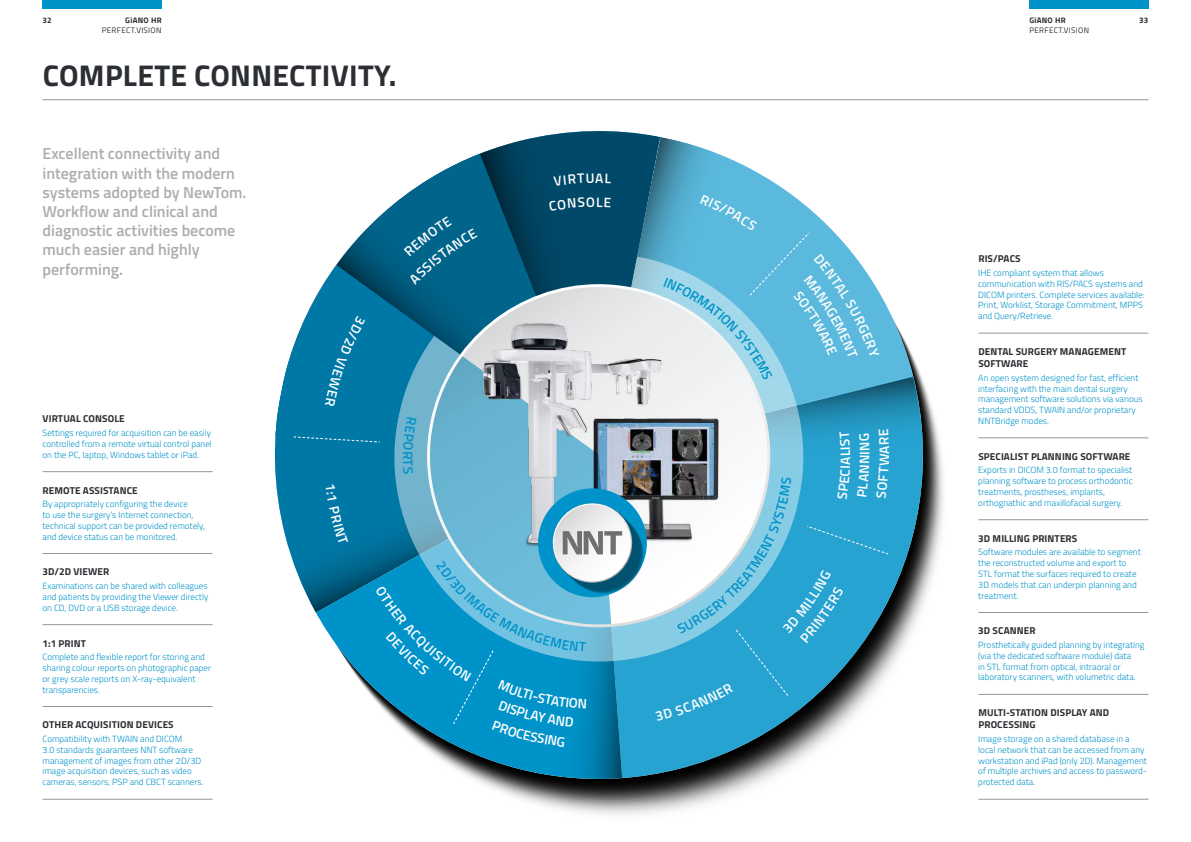
<style>
.page{position:relative;width:1191px;height:842px;background:#fff}
.page>*{position:absolute;margin:0;border:0;box-sizing:border-box;transform-origin:0 0}
.t1{font:700 30px "Titillium";letter-spacing:.01em;color:#2b2e32}
.t2{font:600 16px/19.2px "Titillium";color:#acadad}
.t3{font:600 13.7px "Titillium";color:#fff}
.t4{font:600 13.6px "Titillium";color:#fff}
.t5{font:700 10px/12px "Titillium";letter-spacing:.01em;color:#2b2e32}
.t6{font:300 9px/10.8px "Titillium";color:#0093c9}
.t7{font:8px "Titillium";letter-spacing:.04em;color:#2b2e32}
.t8{font:700 8px "Titillium";letter-spacing:.03em;color:#2b2e32}
</style>
<div class="page">
<div style="left:1029px;top:0;width:119px;height:9px;background:#0093c9"></div>
<div style="left:43px;top:0;width:119px;height:9px;background:#0093c9"></div>
<hr style="left:43px;top:99px;width:1105px;height:1px;background:#969697">
<svg style="left:491px;top:787px;width:260px;height:17px"></svg>
<svg style="left:922px;top:378px;width:21px;height:229px"></svg>
<hr style="left:43px;top:471px;width:170px;height:1px;background:#969697">
<hr style="left:978px;top:333px;width:170px;height:1px;background:#969697">
<hr style="left:43px;top:553px;width:170px;height:1px;background:#969697">
<hr style="left:978px;top:438px;width:170px;height:1px;background:#969697">
<hr style="left:43px;top:624px;width:170px;height:1px;background:#969697">
<hr style="left:978px;top:519px;width:170px;height:1px;background:#969697">
<hr style="left:43px;top:706px;width:170px;height:1px;background:#969697">
<hr style="left:978px;top:612px;width:170px;height:1px;background:#969697">
<hr style="left:43px;top:799px;width:170px;height:1px;background:#969697">
<hr style="left:978px;top:694px;width:170px;height:1px;background:#969697">
<hr style="left:978px;top:799px;width:170px;height:1px;background:#969697">
<svg style="left:279px;top:133px;width:643px;height:648px"></svg>
<p class="t8" style="left:43px;top:14px;width:11px">32</p>
<p class="t8" style="left:125px;top:14px;width:38px">GiANO HR</p>
<p class="t8" style="left:1139px;top:14px;width:11px">33</p>
<p class="t7" style="left:102px;top:24px;width:61px">PERFECT.VISION</p>
<p class="t8" style="left:1029px;top:14px;width:38px">GiANO HR</p>
<p class="t7" style="left:1029px;top:24px;width:61px">PERFECT.VISION</p>
<h1 class="t1" style="left:43px;top:52px;width:355px">COMPLETE CONNECTIVITY.</h1>
<h2 class="t2" style="left:43px;top:143px;width:205px">Excellent connectivity and integration with the modern systems adopted by NewTom.<br>Workflow and clinical and diagnostic activities become much easier and highly performing.</h2>
<p class="t5" style="left:43px;top:412px;width:84px">VIRTUAL CONSOLE</p>
<p class="t6" style="left:43px;top:427px;width:171px;text-align:justify">Settings required for acquisition can be easily controlled from a remote virtual control panel on the PC, laptop, Windows tablet or iPad.</p>
<p class="t5" style="left:43px;top:484px;width:97px">REMOTE ASSISTANCE</p>
<p class="t6" style="left:43px;top:498px;width:164px">By appropriately configuring the device<br>to use the surgery’s Internet connection, technical support can be provided remotely, and device status can be monitored.</p>
<p class="t5" style="left:43px;top:565px;width:68px">3D/2D VIEWER</p>
<p class="t6" style="left:43px;top:580px;width:167px;text-align:justify">Examinations can be shared with colleagues and patients by providing the Viewer directly on CD, DVD or a USB storage device.</p>
<p class="t5" style="left:43px;top:636px;width:45px">1:1 PRINT</p>
<p class="t6" style="left:43px;top:651px;width:170px">Complete and flexible report for storing and sharing colour reports on photographic paper or grey scale reports on X-ray-equivalent transparencies.</p>
<p class="t5" style="left:43px;top:718px;width:133px">OTHER ACQUISITION DEVICES</p>
<p class="t6" style="left:43px;top:733px;width:162px">Compatibility with TWAIN and DICOM<br>3.0 standards guarantees NNT software management of images from other 2D/3D image acquisition devices, such as video cameras, sensors, PSP and CBCT scanners.</p>
<h3 class="t4" style="left:854px;top:455px;width:5px;rotate:-90deg">I</h3>
<h3 class="t3" style="left:874px;top:453px;width:10px;rotate:-90deg">A</h3>
<p class="t5" style="left:978px;top:252px;width:44px">RIS/PACS</p>
<p class="t6" style="left:978px;top:267px;width:168px">IHE compliant system that allows communication with RIS/PACS systems and DICOM printers. Complete services available:<br>Print, Worklist, Storage Commitment, MPPS and Query/Retrieve.</p>
<p class="t5" style="left:978px;top:345px;width:149px">DENTAL SURGERY MANAGEMENT<br>SOFTWARE</p>
<p class="t6" style="left:978px;top:372px;width:166px">An open system designed for fast, efficient interfacing with the main dental surgery management software solutions via various standard VDDS, TWAIN and/or proprietary NNTBridge modes.</p>
<p class="t5" style="left:978px;top:450px;width:154px">SPECIALIST PLANNING SOFTWARE</p>
<p class="t6" style="left:978px;top:464px;width:156px">Exports in DICOM 3.0 format to specialist planning software to process orthodontic treatments, prostheses, implants, orthognathic and maxillofacial surgery.</p>
<p class="t5" style="left:978px;top:532px;width:101px">3D MILLING PRINTERS</p>
<p class="t6" style="left:978px;top:546px;width:164px">Software modules are available to segment the reconstructed volume and export to STL format the surfaces required to create 3D models that can underpin planning and treatment.</p>
<p class="t5" style="left:978px;top:624px;width:59px">3D SCANNER</p>
<p class="t6" style="left:978px;top:639px;width:168px">Prosthetically guided planning by integrating (via the dedicated software module) data<br>in STL format from optical, intraoral or laboratory scanners, with volumetric data.</p>
<p class="t5" style="left:978px;top:706px;width:132px">MULTI-STATION DISPLAY AND<br>PROCESSING</p>
<p class="t6" style="left:978px;top:733px;width:170px">Image storage on a shared database in a local network that can be accessed from any workstation and iPad (only 2D). Management of multiple archives and access to password&shy;protected data.</p>
</div>
